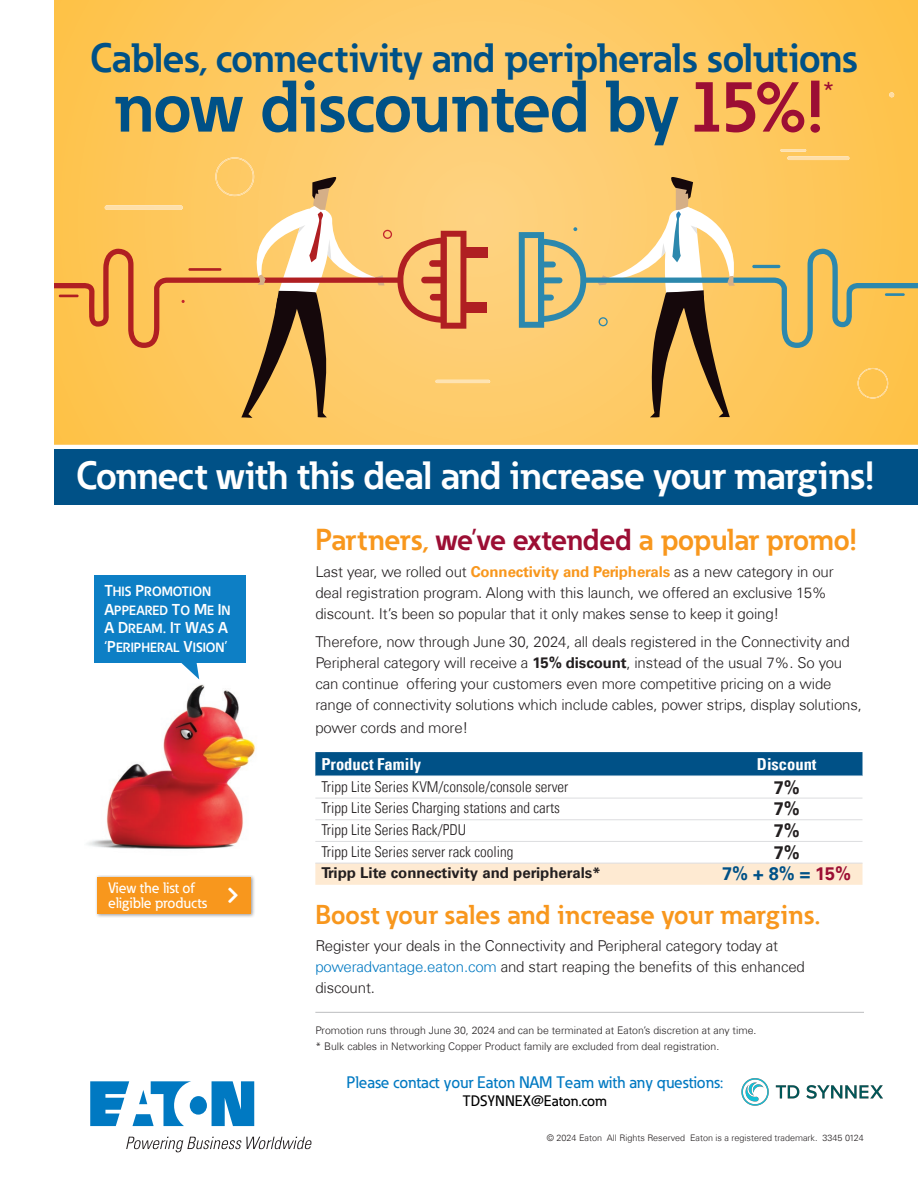
<style>
.page{position:relative;width:918px;height:1188px;background:#fff}
.page>*{position:absolute;margin:0;border:0;box-sizing:border-box;transform-origin:0 0}
.t1{font:700 72px "Eaton";letter-spacing:-.015em;color:#005187}
.t2{font:700 40.5px "Eaton";letter-spacing:-.015em;color:#005187}
.t3{font:700 39px "Eaton";letter-spacing:-.02em;color:#fff}
.t4{font:700 30px "Eaton";letter-spacing:-.015em;color:#f8971d}
.t5{font:700 27px "Eaton";color:#f8971d}
.t6{font:700 27px "Eaton";color:#9c0e34}
.t7{font:700 18px "Univers Com 65";color:#005187}
.t8{font:700 18px "Univers Com 65";color:#231f20}
.t9{font:500 16.5px "Eaton";color:#0079c2}
.t10{font:16.5px "Univers Com 67 Bold Cond";color:#fff}
.t11{font:300 15px/21px "Univers Com 45";letter-spacing:-.01em;color:#231f20}
.t12{font:15px "Univers Com 47 Light Cond";color:#231f20}
.t13{font:700 15px "Univers Com 65";color:#231f20}
.t14{font:500 15px/15px "Eaton";color:#fff}
.t15{font:500 15px "Eaton";color:#000}
.t16{font:13.2px/18.8px "Eaton Bold SC850";color:#fff}
.t17{font:300 10.5px "Univers Com 45";color:#231f20}
.t18{font:300 9px "Univers Com 45";color:#231f20}
.s1{color:#9c0e34}
.s2{font-family:"Univers Com 65";font-weight:700;color:#f8971d}
.s3{font-family:"Univers Com 65";font-weight:700}
.s4{color:#0079c2}
.s5{font-size:15.6px}
</style>
<div class="page">
<svg style="left:54px;top:0;width:864px;height:444px;background:#fdc961"></svg>
<hr style="left:209px;top:417px;width:157px;height:3px;background:#fec960">
<hr style="left:601px;top:417px;width:158px;height:3px;background:#fec960">
<svg style="left:889px;top:92px;width:5px;height:5px"></svg>
<hr style="left:780px;top:149px;width:26px;height:3px;background:#fee2ae">
<svg style="left:787px;top:156px;width:62px;height:4px"></svg>
<hr style="left:435px;top:380px;width:55px;height:3px;background:#fee3b2;border-radius:2px">
<div style="left:465px;top:247px;width:23px;height:11px;background:#b01f22"></div>
<div style="left:463px;top:303px;width:24px;height:10px;background:#b01f22"></div>
<svg style="left:54px;top:157px;width:412px;height:261px;background:#f1bb62"></svg>
<svg style="left:519px;top:176px;width:399px;height:242px;background:#e8bf68"></svg>
<div style="left:54px;top:449px;width:864px;height:55px;background:#005187"></div>
<hr style="left:315px;top:1012px;width:549px;height:1px;background:#bcbdc0">
<svg style="left:315px;top:752px;width:547px;height:24px;background:#065589"></svg>
<div style="left:315px;top:864px;width:547px;height:21px;background:#feead2"></div>
<hr style="left:315px;top:798px;width:396px;height:1px;background:#dcdddf">
<hr style="left:711px;top:798px;width:151px;height:1px;background:#dcdddf">
<hr style="left:315px;top:819px;width:396px;height:1px;background:#dcdddf">
<hr style="left:711px;top:819px;width:151px;height:1px;background:#dcdddf">
<hr style="left:315px;top:841px;width:396px;height:1px;background:#dcdddf">
<hr style="left:711px;top:841px;width:151px;height:1px;background:#dcdddf">
<hr style="left:315px;top:863px;width:396px;height:1px;background:#dcdddf">
<hr style="left:711px;top:863px;width:151px;height:1px;background:#dcdddf">
<svg style="left:90px;top:1081px;width:164px;height:45px"></svg>
<svg style="left:126px;top:1137px;width:186px;height:15px"></svg>
<img style="left:87px;top:678px;width:169px;height:171px">
<div style="left:95px;top:575px;width:151px;height:87px;background:#0d7fc5"></div>
<svg style="left:176px;top:662px;width:23px;height:17px"></svg>
<div style="left:95px;top:875px;width:160px;height:43px;background:#231f20;opacity:.45"></div>
<div style="left:97px;top:877px;width:154px;height:37px;background:#f8971d"></div>
<img style="left:741px;top:1078px;width:142px;height:28px">
<p class="t2" style="left:90px;top:32px;width:770px">Cables, connectivity and peripherals solutions</p>
<p class="t1" style="left:114px;top:61px;width:712px">now discounted by <span class="s1">15%!</span></p>
<p class="t6" style="left:823px;top:75px;width:12px">*</p>
<p class="t3" style="left:76px;top:451px;width:800px">Connect with this deal and increase your margins!</p>
<p class="t4" style="left:315px;top:521px;width:543px">Partners, <span class="s1">we’ve extended</span> a popular promo!</p>
<p class="t11" style="left:315px;top:561px;width:520px">Last year, we rolled out <span class="s2">Connectivity and Peripherals</span> as a new category in our deal registration program. Along with this launch, we offered an exclusive 15% discount. It’s been so popular that it only makes sense to keep it going!</p>
<p class="t11" style="left:315px;top:631px;width:548px">Therefore, now through June 30, 2024, all deals registered in the Connectivity and Peripheral category will receive a <span class="s3">15% discount</span>, instead of the usual 7%. So you can continue offering your customers even more competitive pricing on a wide range of connectivity solutions which include cables, power strips, display solutions,</p>
<p class="t11" style="left:315px;top:717px;width:155px">power cords and more!</p>
<p class="t10" style="left:321px;top:754px;width:101px">Product Family</p>
<p class="t10" style="left:757px;top:754px;width:61px">Discount</p>
<p class="t12" style="left:321px;top:777px;width:249px">Tripp Lite Series KVM/console/console server</p>
<p class="t8" style="left:774px;top:777px;width:28px">7%</p>
<p class="t12" style="left:321px;top:799px;width:240px">Tripp Lite Series Charging stations and carts</p>
<p class="t8" style="left:774px;top:798px;width:28px">7%</p>
<p class="t12" style="left:321px;top:821px;width:146px">Tripp Lite Series Rack/PDU</p>
<p class="t8" style="left:774px;top:820px;width:28px">7%</p>
<p class="t12" style="left:321px;top:842px;width:194px">Tripp Lite Series server rack cooling</p>
<p class="t8" style="left:774px;top:842px;width:28px">7%</p>
<p class="t13" style="left:321px;top:864px;width:281px">Tripp Lite connectivity and peripherals*</p>
<p class="t7" style="left:722px;top:863px;width:131px">7% + 8% = <span class="s1">15%</span></p>
<p class="t5" style="left:315px;top:898px;width:507px">Boost your sales and increase your margins.</p>
<p class="t11" style="left:315px;top:935px;width:491px">Register your deals in the Connectivity and Peripheral category today at <span class="s4">poweradvantage.eaton.com</span> and start reaping the benefits of this enhanced discount.</p>
<p class="t17" style="left:315px;top:1024px;width:443px">Promotion runs through June 30, 2024 and can be terminated at Eaton’s discretion at any time.</p>
<p class="t17" style="left:315px;top:1040px;width:405px">* Bulk cables in Networking Copper Product family are excluded from deal registration.</p>
<p class="t9" style="left:347px;top:1072px;width:378px">Please contact your Eaton NAM Team with any questions:</p>
<p class="t15" style="left:463px;top:1092px;width:145px">TDSYNNEX@Eaton.com</p>
<p class="t16" style="left:104px;top:582px;width:128px"><span class="s5">T</span>HIS <span class="s5">P</span>ROMOTION<br><span class="s5">A</span>PPEARED <span class="s5">T</span>O <span class="s5">M</span>E <span class="s5">I</span>N<br><span class="s5">A D</span>REAM<span class="s5">. I</span>T <span class="s5">W</span>AS <span class="s5">A ‘P</span>ERIPHERAL <span class="s5">V</span>ISION<span class="s5">’</span></p>
<p class="t14" style="left:108px;top:880px;width:101px">View the list of eligible products</p>
<p class="t18" style="left:547px;top:1132px;width:319px">© 2024 Eaton All Rights Reserved Eaton is a registered trademark. 3345 0124</p>
</div>
